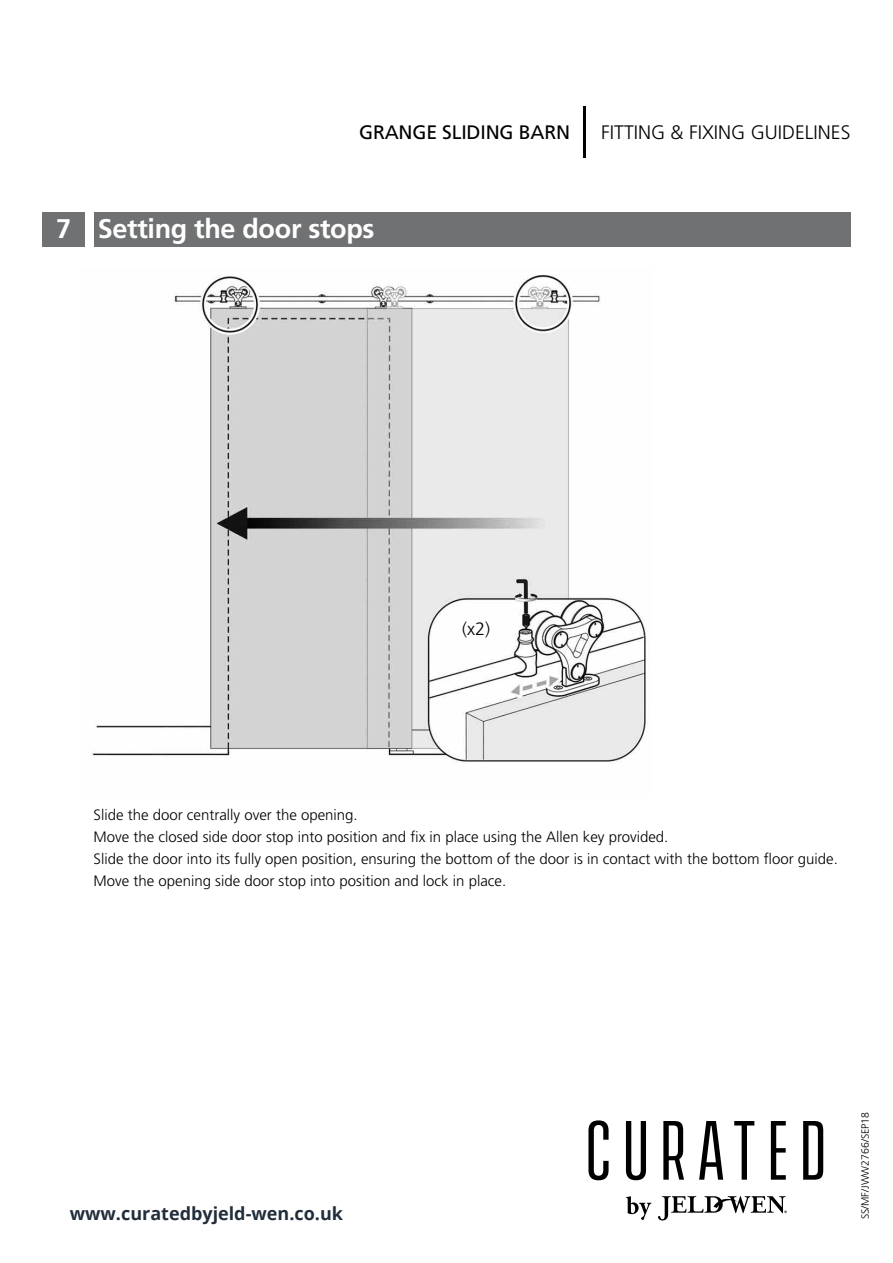
<style>
.page{position:relative;width:893px;height:1263px;background:#fff}
.page>*{position:absolute;margin:0;border:0;box-sizing:border-box;transform-origin:0 0}
.t1{font:700 27px "Frutiger";letter-spacing:-.01em;color:#fff}
.t2{font:300 19.5px "Frutiger";color:#000}
.t3{font:19.5px "Frutiger";letter-spacing:-.01em;color:#000}
.t4{font:700 18px "Open Sans";color:#222e3b}
.t5{font:300 18px "Frutiger";color:#000}
.t6{font:300 15px/22.2px "Frutiger";color:#000}
.t7{font:300 10.5px "Frutiger";color:#000}
</style>
<div class="page">
<img style="left:91px;top:274px;width:555px;height:488px">
<hr style="left:583px;top:106px;width:2px;height:51px;background:#000">
<div style="left:94px;top:213px;width:756px;height:34px;background:#707172"></div>
<div style="left:43px;top:213px;width:42px;height:34px;background:#707172"></div>
<svg style="left:626px;top:1196px;width:25px;height:24px"></svg>
<svg style="left:658px;top:1196px;width:129px;height:24px"></svg>
<svg style="left:588px;top:1120px;width:21px;height:60px"></svg>
<svg style="left:626px;top:1121px;width:20px;height:59px"></svg>
<svg style="left:663px;top:1121px;width:21px;height:59px"></svg>
<svg style="left:699px;top:1121px;width:24px;height:59px"></svg>
<svg style="left:734px;top:1121px;width:20px;height:59px"></svg>
<svg style="left:771px;top:1121px;width:15px;height:59px"></svg>
<svg style="left:803px;top:1121px;width:20px;height:59px"></svg>
<h2 class="t3" style="left:359px;top:121px;width:212px">GRANGE SLIDING BARN</h2>
<h2 class="t2" style="left:601px;top:122px;width:251px">FITTING &amp; FIXING GUIDELINES</h2>
<h1 class="t1" style="left:56px;top:213px;width:320px">7 Setting the door stops</h1>
<p class="t5" style="left:462px;top:619px;width:30px">(x2)</p>
<p class="t6" style="left:94px;top:803px;width:746px">Slide the door centrally over the opening.<br>Move the closed side door stop into position and fix in place using the Allen key provided.<br>Slide the door into its fully open position, ensuring the bottom of the door is in contact with the bottom floor guide.<br>Move the opening side door stop into position and lock in place.</p>
<p class="t4" style="left:70px;top:1201px;width:275px">www.curatedbyjeld-wen.co.uk</p>
<p class="t7" style="left:859px;top:1219px;width:109px;rotate:-90deg">SS/MF/JWW2766/SEP18</p>
</div>
